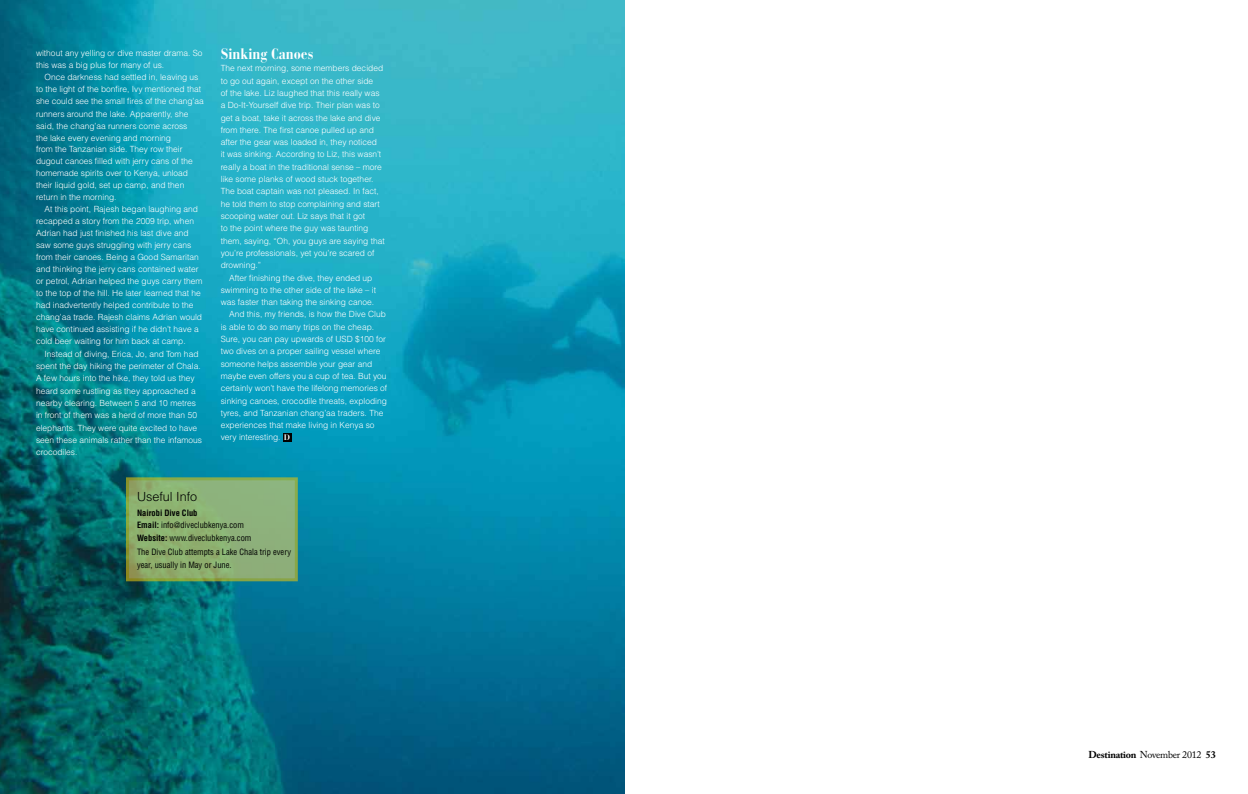
<style>
.page{position:relative;width:1248px;height:794px;background:#fff}
.page>*{position:absolute;margin:0;border:0;box-sizing:border-box;transform-origin:0 0}
.t1{font:700 condensed 15px "Bauer Bodoni Std";color:#fff}
.t2{font:300 12.6px "Helvetica LT Std";color:#000}
.t3{font:700 10px "Adobe Caslon Pro";letter-spacing:-.025em;color:#000}
.t4{font:300 8.5px/12.3px "Helvetica LT Std";color:#fff}
.t5{font:condensed 8.5px/12.1px "Helvetica LT Std";color:#000}
.s1{font-family:"Bauer Bodoni Std";font-weight:700;font-size:8px}
.s2{font-weight:700}
.s3{font-weight:400}
</style>
<div class="page">
<img style="left:0;top:1px;width:624px;height:793px">
<svg style="left:126px;top:477px;width:172px;height:104px;background:#8caf70"></svg>
<div style="left:283px;top:433px;width:8px;height:8px;background:#000"></div>
<p class="t4" style="left:36px;top:47px;width:168px;line-height:11.9px">without any yelling or dive master drama. So this was a big plus for many of us.</p>
<p class="t4" style="left:36px;top:71px;width:169px;line-height:12px;text-indent:9px">Once darkness had settled in, leaving us to the light of the bonfire, Ivy mentioned that she could see the small fires of the chang’aa runners around the lake. Apparently, she said, the chang’aa runners come across<br>the lake every evening and morning<br>from the Tanzanian side. They row their dugout canoes filled with jerry cans of the homemade spirits over to Kenya, unload their liquid gold, set up camp, and then return in the morning.</p>
<p class="t4" style="left:36px;top:203px;width:168px;line-height:12px;text-indent:9px">At this point, Rajesh began laughing and recapped a story from the 2009 trip, when Adrian had just finished his last dive and saw some guys struggling with jerry cans from their canoes. Being a Good Samaritan and thinking the jerry cans contained water or petrol, Adrian helped the guys carry them to the top of the hill. He later learned that he had inadvertently helped contribute to the chang’aa trade. Rajesh claims Adrian would have continued assisting if he didn’t have a cold beer waiting for him back at camp.</p>
<p class="t4" style="left:36px;top:347px;width:168px;text-indent:9px">Instead of diving, Erica, Jo, and Tom had spent the day hiking the perimeter of Chala.<br>A few hours into the hike, they told us they heard some rustling as they approached a nearby clearing. Between 5 and 10 metres in front of them was a herd of more than 50 elephants. They were quite excited to have seen these animals rather than the infamous crocodiles.</p>
<h1 class="t1" style="left:221px;top:45px;width:94px">Sinking Canoes</h1>
<p class="t4" style="left:221px;top:62px;width:166px">The next morning, some members decided to go out again, except on the other side<br>of the lake. Liz laughed that this really was a Do-It-Yourself dive trip. Their plan was to get a boat, take it across the lake and dive from there. The first canoe pulled up and after the gear was loaded in, they noticed<br>it was sinking. According to Liz, this wasn’t really a boat in the traditional sense – more like some planks of wood stuck together.<br>The boat captain was not pleased. In fact, he told them to stop complaining and start scooping water out. Liz says that it got<br>to the point where the guy was taunting them, saying, “Oh, you guys are saying that you’re professionals, yet you’re scared of drowning.”</p>
<p class="t4" style="left:229px;top:271px;width:145px">After finishing the dive, they ended up</p>
<p class="t4" style="left:221px;top:283px;width:157px">swimming to the other side of the lake – it</p>
<p class="t4" style="left:221px;top:296px;width:155px">was faster than taking the sinking canoe.</p>
<p class="t4" style="left:229px;top:308px;width:158px">And this, my friends, is how the Dive Club</p>
<p class="t4" style="left:221px;top:320px;width:155px">is able to do so many trips on the cheap.</p>
<p class="t4" style="left:221px;top:333px;width:167px">Sure, you can pay upwards of USD $100 for</p>
<p class="t4" style="left:221px;top:345px;width:161px">two dives on a proper sailing vessel where</p>
<p class="t4" style="left:221px;top:357px;width:153px">someone helps assemble your gear and</p>
<p class="t4" style="left:221px;top:370px;width:167px">maybe even offers you a cup of tea. But you</p>
<p class="t4" style="left:221px;top:382px;width:168px">certainly won’t have the lifelong memories of</p>
<p class="t4" style="left:221px;top:394px;width:168px">sinking canoes, crocodile threats, exploding</p>
<p class="t4" style="left:221px;top:406px;width:164px">tyres, and Tanzanian chang’aa traders. The</p>
<p class="t4" style="left:221px;top:419px;width:155px">experiences that make living in Kenya so</p>
<p class="t4" style="left:221px;top:431px;width:71px">very interesting. <span class="s1">D</span></p>
<h2 class="t2" style="left:137px;top:489px;width:62px">Useful Info</h2>
<p class="t5" style="left:137px;top:507px;width:116px"><span class="s2">Nairobi Dive Club<br>Email:</span> info@diveclubkenya.com<br><span class="s2">Website:</span> www.diveclubkenya.com</p>
<p class="t5" style="left:137px;top:546px;width:155px">The Dive Club attempts a Lake Chala trip every year, usually in May or June.</p>
<p class="t3" style="left:1088px;top:748px;width:129px">Destination <span class="s3">November 2012</span> 53</p>
</div>
